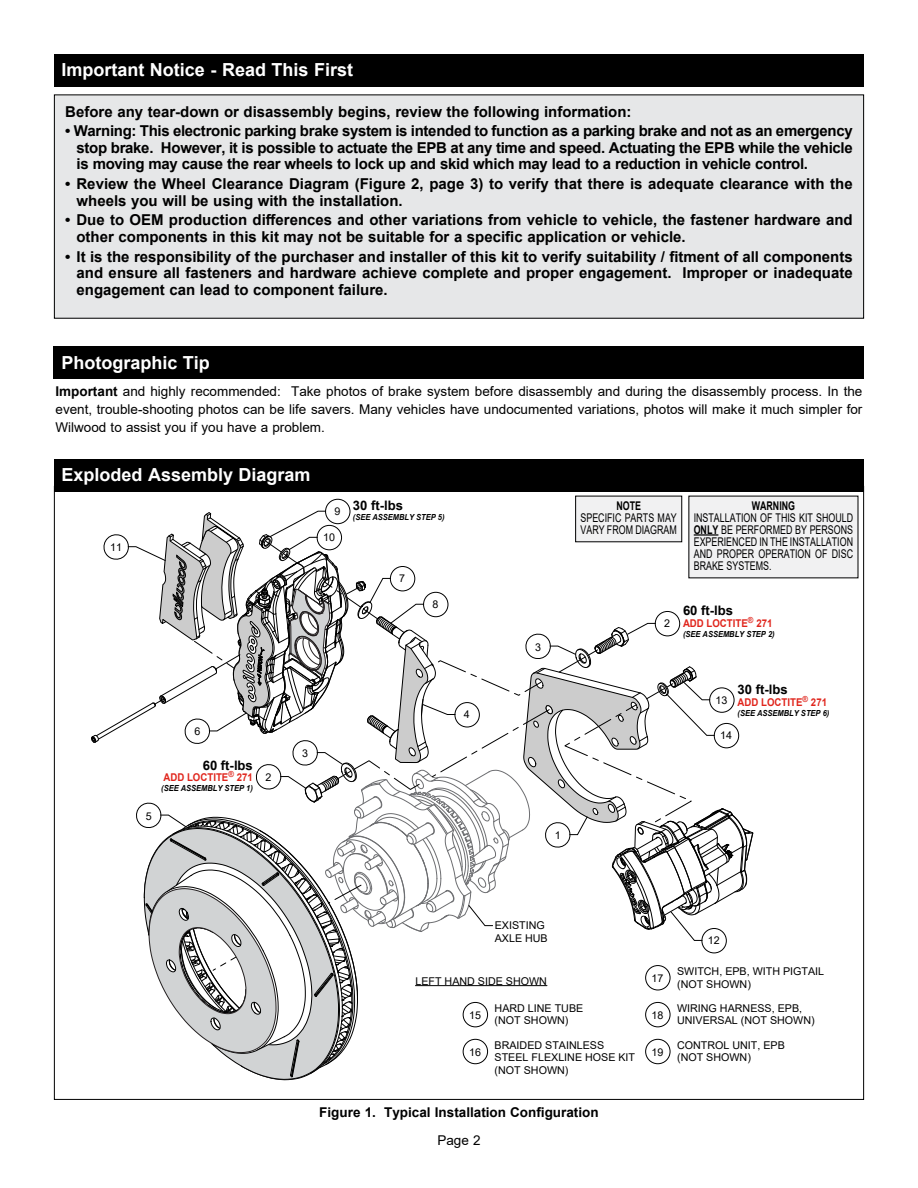
<style>
.page{position:relative;width:918px;height:1188px;background:#fff}
.page>*{position:absolute;margin:0;border:0;box-sizing:border-box;transform-origin:0 0}
.t1{font:700 18px "Arial";color:#fff}
.t2{font:700 15px/16.5px "Arial";color:#000;text-align:justify}
.t3{font:13.5px/18.3px "Arial";color:#000;text-align:justify}
.t4{font:700 13.5px "Arial";color:#000}
.t5{font:700 13.05px "Arial";color:#000}
.t6{font:12px/12px "Arial";color:#000;text-align:justify;scale:.74 1}
.t7{font:700 12px "Arial";color:#000;scale:.74 1}
.t8{font:10.65px/12.9px "Arial";color:#000}
.t9{font:700 10.65px "Arial";color:#e0251c;scale:.9 1}
.t10{font:italic 700 8.4px "Arial";color:#000;scale:.9 1}
.s1{font-weight:700}
</style>
<div class="page">
<div style="left:325px;top:499px;width:25px;height:25px;border:1px solid #000;border-radius:50%"></div>
<svg style="left:91px;top:511px;width:663px;height:569px"></svg>
<div style="left:54px;top:54px;width:810px;height:32px;background:#000"></div>
<div style="left:54px;top:346px;width:810px;height:33px;background:#000"></div>
<div style="left:54px;top:95px;width:810px;height:223px;background:#e6e7e8"></div>
<div style="left:689px;top:496px;width:169px;height:82px;background:#f1f1f2"></div>
<hr style="left:694px;top:534px;width:24px;height:2px;background:#000">
<div style="left:576px;top:496px;width:106px;height:46px;background:#f1f1f2"></div>
<div style="left:575px;top:496px;width:107px;height:46px;border:1px solid #000"></div>
<div style="left:54px;top:459px;width:810px;height:32px;background:#000"></div>
<p class="t1" style="left:62px;top:57px;width:293px">Important Notice - Read This First</p>
<p class="t2" style="left:65px;top:103px;width:568px">Before any tear-down or disassembly begins, review the following information:</p>
<p class="t2" style="left:76px;top:123px;width:778px;text-indent:-11px">• Warning: This electronic parking brake system is intended to function as a parking brake and not as an emergency stop brake. However, it is possible to actuate the EPB at any time and speed. Actuating the EPB while the vehicle is moving may cause the rear wheels to lock up and skid which may lead to a reduction in vehicle control.</p>
<p class="t2" style="left:76px;top:176px;width:778px;text-indent:-11px">• Review the Wheel Clearance Diagram (Figure 2, page 3) to verify that there is adequate clearance with the wheels you will be using with the installation.</p>
<p class="t2" style="left:76px;top:212px;width:778px;text-indent:-11px">• Due to OEM production differences and other variations from vehicle to vehicle, the fastener hardware and other components in this kit may not be suitable for a specific application or vehicle.</p>
<p class="t2" style="left:76px;top:248px;width:778px;text-indent:-11px">• It is the responsibility of the purchaser and installer of this kit to verify suitability / fitment of all components and ensure all fasteners and hardware achieve complete and proper engagement. Improper or inadequate engagement can lead to component failure.</p>
<p class="t1" style="left:61px;top:350px;width:150px">Photographic Tip</p>
<p class="t3" style="left:55px;top:382px;width:808px"><span class="s1">Important</span> and highly recommended: Take photos of brake system before disassembly and during the disassembly process. In the event, trouble-shooting photos can be life savers. Many vehicles have undocumented variations, photos will make it much simpler for Wilwood to assist you if you have a problem.</p>
<p class="t1" style="left:62px;top:462px;width:251px">Exploded Assembly Diagram</p>
<p class="t8" style="left:110px;top:541px;width:13px">11</p>
<p class="t8" style="left:334px;top:505px;width:7px">9</p>
<p class="t8" style="left:323px;top:531px;width:13px">10</p>
<p class="t5" style="left:353px;top:496px;width:52px">30 ft-lbs</p>
<p class="t10" style="left:353px;top:512px;width:103px">(SEE ASSEMBLY STEP 5)</p>
<p class="t8" style="left:399px;top:572px;width:7px">7</p>
<p class="t8" style="left:433px;top:598px;width:7px">8</p>
<p class="t8" style="left:146px;top:809px;width:7px">5</p>
<p class="t8" style="left:194px;top:725px;width:7px">6</p>
<p class="t5" style="left:203px;top:756px;width:52px">60 ft-lbs</p>
<p class="t9" style="left:164px;top:770px;width:101px">ADD LOCTITE<sup>®</sup> 271</p>
<p class="t10" style="left:161px;top:782px;width:103px">(SEE ASSEMBLY STEP 1)</p>
<p class="t8" style="left:266px;top:771px;width:7px">2</p>
<p class="t8" style="left:302px;top:747px;width:7px">3</p>
<p class="t8" style="left:464px;top:708px;width:7px">4</p>
<p class="t8" style="left:535px;top:640px;width:7px">3</p>
<p class="t7" style="left:616px;top:497px;width:35px">NOTE</p>
<p class="t6" style="left:580px;top:511px;width:132px">SPECIFIC PARTS MAY<br>VARY FROM DIAGRAM</p>
<p class="t7" style="left:752px;top:497px;width:60px">WARNING</p>
<p class="t6" style="left:694px;top:511px;width:217px">INSTALLATION OF THIS KIT SHOULD <span class="s1">ONLY</span> BE PERFORMED BY PERSONS EXPERIENCED IN THE INSTALLATION AND PROPER OPERATION OF DISC BRAKE SYSTEMS.</p>
<p class="t8" style="left:664px;top:617px;width:7px">2</p>
<p class="t5" style="left:683px;top:601px;width:52px">60 ft-lbs</p>
<p class="t9" style="left:683px;top:615px;width:101px">ADD LOCTITE<sup>®</sup> 271</p>
<p class="t10" style="left:683px;top:628px;width:103px">(SEE ASSEMBLY STEP 2)</p>
<p class="t8" style="left:716px;top:693px;width:13px">13</p>
<p class="t5" style="left:738px;top:681px;width:52px">30 ft-lbs</p>
<p class="t9" style="left:738px;top:695px;width:101px">ADD LOCTITE<sup>®</sup> 271</p>
<p class="t10" style="left:738px;top:707px;width:103px">(SEE ASSEMBLY STEP 6)</p>
<p class="t8" style="left:720px;top:729px;width:13px">14</p>
<p class="t8" style="left:555px;top:829px;width:7px">1</p>
<p class="t8" style="left:495px;top:919px;width:55px">EXISTING<br>AXLE HUB</p>
<p class="t8" style="left:415px;top:974px;width:133px">LEFT HAND SIDE SHOWN</p>
<p class="t8" style="left:469px;top:1009px;width:13px">15</p>
<p class="t8" style="left:495px;top:1001px;width:90px">HARD LINE TUBE (NOT SHOWN)</p>
<p class="t8" style="left:469px;top:1046px;width:13px">16</p>
<p class="t8" style="left:495px;top:1038px;width:142px">BRAIDED STAINLESS<br>STEEL FLEXLINE HOSE KIT (NOT SHOWN)</p>
<p class="t4" style="left:319px;top:1103px;width:281px">Figure 1. Typical Installation Configuration</p>
<p class="t3" style="left:437px;top:1131px;width:45px">Page 2</p>
<p class="t8" style="left:708px;top:934px;width:13px">12</p>
<p class="t8" style="left:652px;top:972px;width:13px">17</p>
<p class="t8" style="left:677px;top:964px;width:149px">SWITCH, EPB, WITH PIGTAIL (NOT SHOWN)</p>
<p class="t8" style="left:652px;top:1009px;width:13px">18</p>
<p class="t8" style="left:677px;top:1001px;width:139px">WIRING HARNESS, EPB,<br>UNIVERSAL (NOT SHOWN)</p>
<p class="t8" style="left:652px;top:1046px;width:13px">19</p>
<p class="t8" style="left:677px;top:1038px;width:109px">CONTROL UNIT, EPB (NOT SHOWN)</p>
</div>
